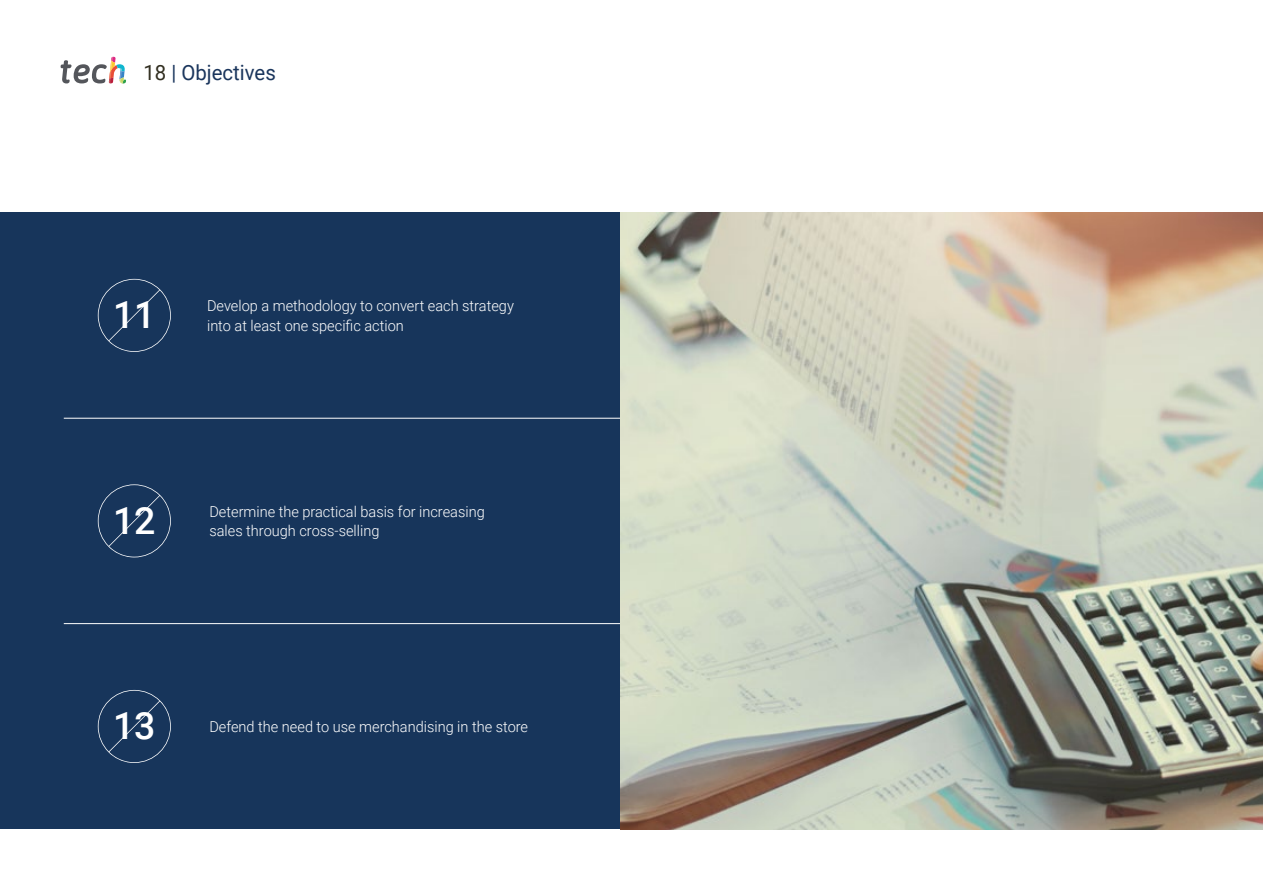
<style>
.page{position:relative;width:1263px;height:893px;background:#fff}
.page>*{position:absolute;margin:0;border:0;box-sizing:border-box;transform-origin:0 0}
.t1{font:500 37.5px "Roboto";color:#fff}
.t2{font:21px "Roboto";color:#1a355c}
.t3{font:300 15px "Roboto";color:#fff}
.s1{color:#312e20}
</style>
<div class="page">
<svg style="left:61px;top:57px;width:65px;height:27px"></svg>
<div style="left:0;top:213px;width:621px;height:616px;background:#17355b"></div>
<img style="left:621px;top:213px;width:642px;height:616px">
<svg style="left:98px;top:279px;width:73px;height:73px"></svg>
<svg style="left:98px;top:690px;width:73px;height:73px"></svg>
<svg style="left:98px;top:484px;width:73px;height:73px"></svg>
<hr style="left:64px;top:418px;width:1199px;height:1px;background:#fff">
<hr style="left:64px;top:623px;width:1199px;height:1px;background:#fff">
<h2 class="t2" style="left:144px;top:57px;width:134px"><span class="s1">18</span> | Objectives</h2>
<h1 class="t1" style="left:113px;top:288px;width:44px">11</h1>
<p class="t3" style="left:207px;top:295px;width:308px">Develop a methodology to convert each strategy</p>
<p class="t3" style="left:207px;top:315px;width:198px">into at least one specific action</p>
<h1 class="t1" style="left:113px;top:494px;width:44px">12</h1>
<p class="t3" style="left:209px;top:501px;width:277px">Determine the practical basis for increasing</p>
<p class="t3" style="left:209px;top:520px;width:171px">sales through cross-selling</p>
<h1 class="t1" style="left:113px;top:699px;width:44px">13</h1>
<p class="t3" style="left:209px;top:716px;width:320px">Defend the need to use merchandising in the store</p>
</div>
